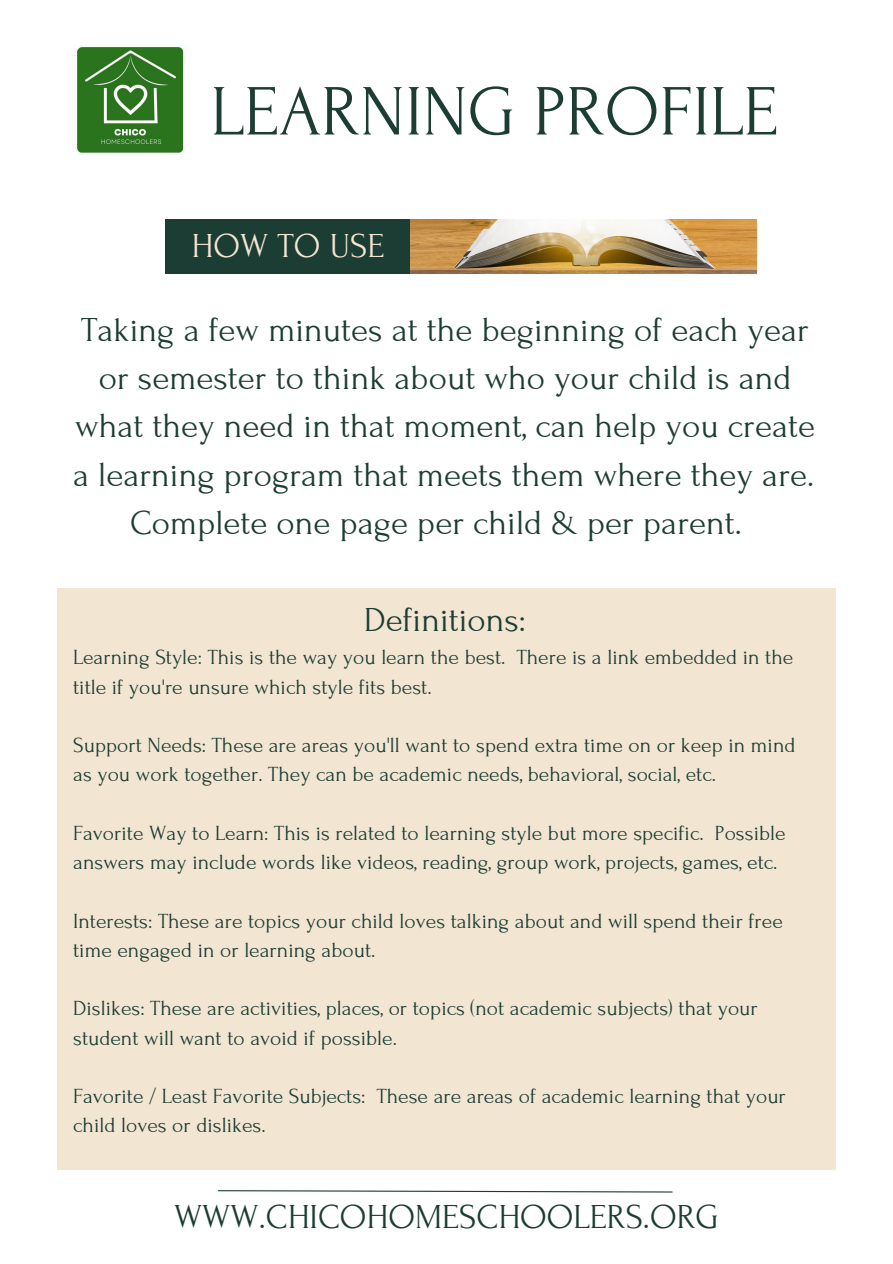
<style>
.page{position:relative;width:893px;height:1264px;background:#fff}
.page>*{position:absolute;margin:0;border:0;box-sizing:border-box;transform-origin:0 0}
.t1{font:71.85px "Forum";color:#1c3d34}
.t2{font:35.1px/48.3px "Forum";color:#1c3d34;text-align:center}
.t3{font:35.1px "Forum";color:#f2e5d2}
.t4{font:21.6px/29.2px "Forum";color:#1c3d34}
</style>
<div class="page">
<svg style="left:218px;top:1190px;width:455px;height:3px"></svg>
<div style="left:165px;top:220px;width:245px;height:54px;background:#1c3d34"></div>
<img style="left:77px;top:46px;width:107px;height:107px">
<img style="left:411px;top:220px;width:345px;height:53px">
<div style="left:58px;top:588px;width:777px;height:581px;background:#f2e5d2"></div>
<h1 class="t1" style="left:211px;top:73px;width:569px">LEARNING PROFILE</h1>
<h2 class="t3" style="left:191px;top:227px;width:194px">HOW TO USE</h2>
<h2 class="t2" style="left:73px;top:306px;width:743px">Taking a few minutes at the beginning of each year or semester to think about who your child is and what they need in that moment, can help you create a learning program that meets them where they are.<br>Complete one page per child &amp; per parent.</h2>
<h2 class="t2" style="left:364px;top:596px;width:163px">Definitions:</h2>
<p class="t4" style="left:73px;top:643px;width:721px">Learning Style: This is the way you learn the best. There is a link embedded in the title if you're unsure which style fits best.</p>
<p class="t4" style="left:73px;top:731px;width:723px">Support Needs: These are areas you'll want to spend extra time on or keep in mind as you work together. They can be academic needs, behavioral, social, etc.</p>
<p class="t4" style="left:73px;top:818px;width:714px">Favorite Way to Learn: This is related to learning style but more specific. Possible answers may include words like videos, reading, group work, projects, games, etc.</p>
<p class="t4" style="left:73px;top:906px;width:711px">Interests: These are topics your child loves talking about and will spend their free time engaged in or learning about.</p>
<p class="t4" style="left:73px;top:994px;width:686px">Dislikes: These are activities, places, or topics (not academic subjects) that your student will want to avoid if possible.</p>
<p class="t4" style="left:73px;top:1081px;width:714px">Favorite / Least Favorite Subjects: These are areas of academic learning that your child loves or dislikes.</p>
<h2 class="t2" style="left:174px;top:1193px;width:546px">WWW.CHICOHOMESCHOOLERS.ORG</h2>
</div>
